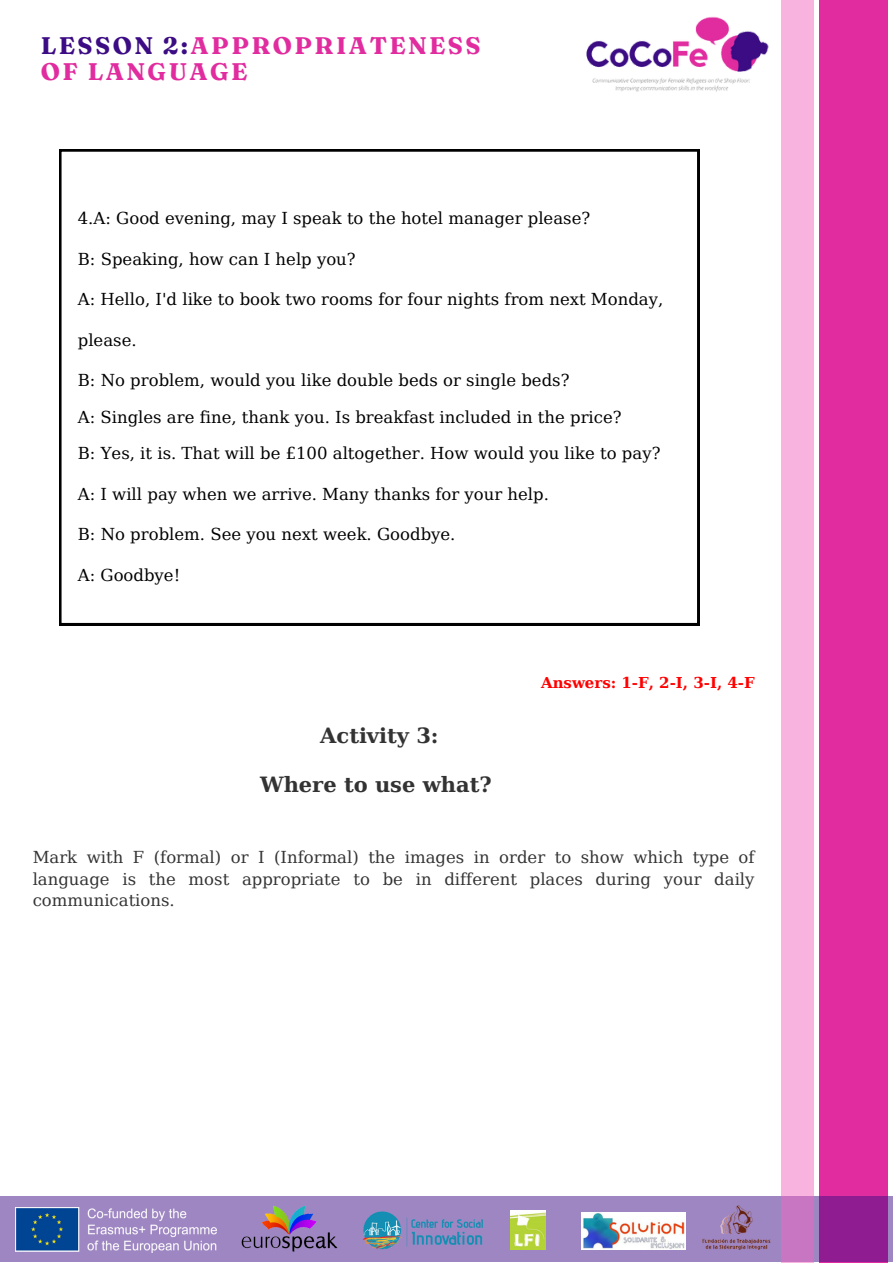
<style>
.page{position:relative;width:893px;height:1264px;background:#fff}
.page>*{position:absolute;margin:0;border:0;box-sizing:border-box;transform-origin:0 0}
.t1{font:700 24px/25.8px "Fraunces 9 pt";letter-spacing:.1em;color:#e12c9f}
.t2{font:700 21px "DejaVu Serif";color:#333}
.t3{font:16.5px/36px "DejaVu Serif";color:#000}
.t4{font:16.5px/21.3px "DejaVu Serif";color:#333;text-align:justify}
.t5{font:700 15px "DejaVu Serif";color:#f00}
.s1{color:#3c0c84}
</style>
<div class="page">
<svg style="left:59px;top:149px;width:640px;height:476px"></svg>
<div style="left:819px;top:0;width:68px;height:1262px;background:#e12c9f"></div>
<svg style="left:0;top:1196px;width:892px;height:65px;background:#9c74b9"></svg>
<div style="left:780px;top:0;width:33px;height:1262px;background:#f9b3df"></div>
<img style="left:16px;top:1207px;width:201px;height:45px">
<img style="left:699px;top:1203px;width:74px;height:48px">
<img style="left:349px;top:1207px;width:144px;height:45px">
<img style="left:239px;top:1203px;width:99px;height:48px">
<img style="left:510px;top:1209px;width:35px;height:40px">
<img style="left:581px;top:1212px;width:104px;height:37px">
<img style="left:586px;top:12px;width:195px;height:88px">
<h1 class="t1" style="left:41px;top:32px;width:441px"><span class="s1">LESSON 2:</span>APPROPRIATENESS<br>OF LANGUAGE</h1>
<p class="t3" style="left:78px;top:200px;width:514px">4.A: Good evening, may I speak to the hotel manager please?</p>
<p class="t3" style="left:78px;top:241px;width:279px">B: Speaking, how can I help you?</p>
<p class="t3" style="left:78px;top:281px;width:587px">A: Hello, I'd like to book two rooms for four nights from next Monday,</p>
<p class="t3" style="left:78px;top:322px;width:60px">please.</p>
<p class="t3" style="left:78px;top:362px;width:493px">B: No problem, would you like double beds or single beds?</p>
<p class="t3" style="left:78px;top:399px;width:584px">A: Singles are fine, thank you. Is breakfast included in the price?<br>B: Yes, it is. That will be £100 altogether. How would you like to pay?</p>
<p class="t3" style="left:78px;top:476px;width:472px">A: I will pay when we arrive. Many thanks for your help.</p>
<p class="t3" style="left:78px;top:516px;width:379px">B: No problem. See you next week. Goodbye.</p>
<p class="t3" style="left:78px;top:557px;width:104px">A: Goodbye!</p>
<p class="t2" style="left:320px;top:723px;width:120px">Activity 3:</p>
<p class="t2" style="left:260px;top:771px;width:233px">Where to use what?</p>
<p class="t5" style="left:541px;top:674px;width:215px">Answers: 1-F, 2-I, 3-I, 4-F</p>
<p class="t4" style="left:33px;top:847px;width:723px">Mark with F (formal) or I (Informal) the images in order to show which type of language is the most appropriate to be in different places during your daily communications.</p>
</div>
